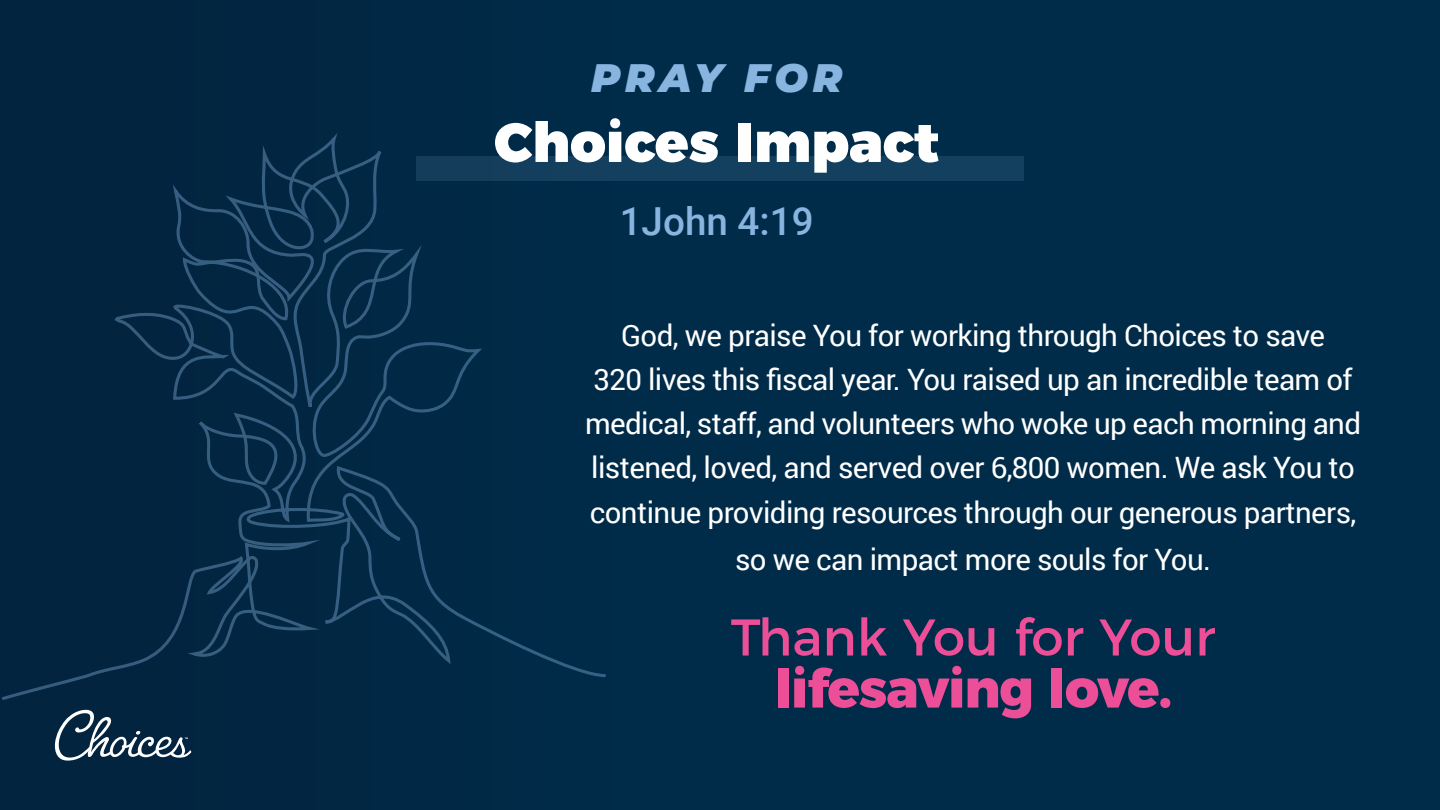
<style>
.page{position:relative;width:1440px;height:810px;background:#002c49}
.page>*{position:absolute;margin:0;border:0;box-sizing:border-box;transform-origin:0 0}
.t1{font:900 55.25px "Montserrat";color:#fff}
.t2{font:800 53.38px "Montserrat";letter-spacing:-.02em;color:#ec4f97}
.t3{font:51.5px "Montserrat";color:#ec4f97}
.t4{font:italic 900 39.75px "Montserrat";letter-spacing:.115em;color:#87b5e0}
.t5{font:500 38.62px "Roboto";color:#87b5e0}
.t6{font:29.5px/44.1px "Roboto";letter-spacing:-.02em;color:#fff;text-align:center}
</style>
<div class="page">
<div style="left:0;top:0;width:666px;height:810px;background:#012844"></div>
<div style="left:416px;top:156px;width:608px;height:24px;background:#14405f"></div>
<svg style="left:54px;top:710px;width:137px;height:51px"></svg>
<svg style="left:2px;top:133px;width:605px;height:567px"></svg>
<p class="t4" style="left:591px;top:48px;width:253px">PRAY FOR</p>
<p class="t1" style="left:494px;top:96px;width:447px">Choices Impact</p>
<p class="t5" style="left:620px;top:194px;width:196px">1John 4:19</p>
<p class="t6" style="left:585px;top:312px;width:778px">God, we praise You for working through Choices to save<br>320 lives this fiscal year. You raised up an incredible team of medical, staff, and volunteers who woke up each morning and listened, loved, and served over 6,800 women. We ask You to continue providing resources through our generous partners,</p>
<p class="t6" style="left:735px;top:537px;width:478px">so we can impact more souls for You.</p>
<p class="t3" style="left:731px;top:596px;width:486px">Thank You for Your</p>
<p class="t2" style="left:774px;top:644px;width:399px">lifesaving love.</p>
</div>
